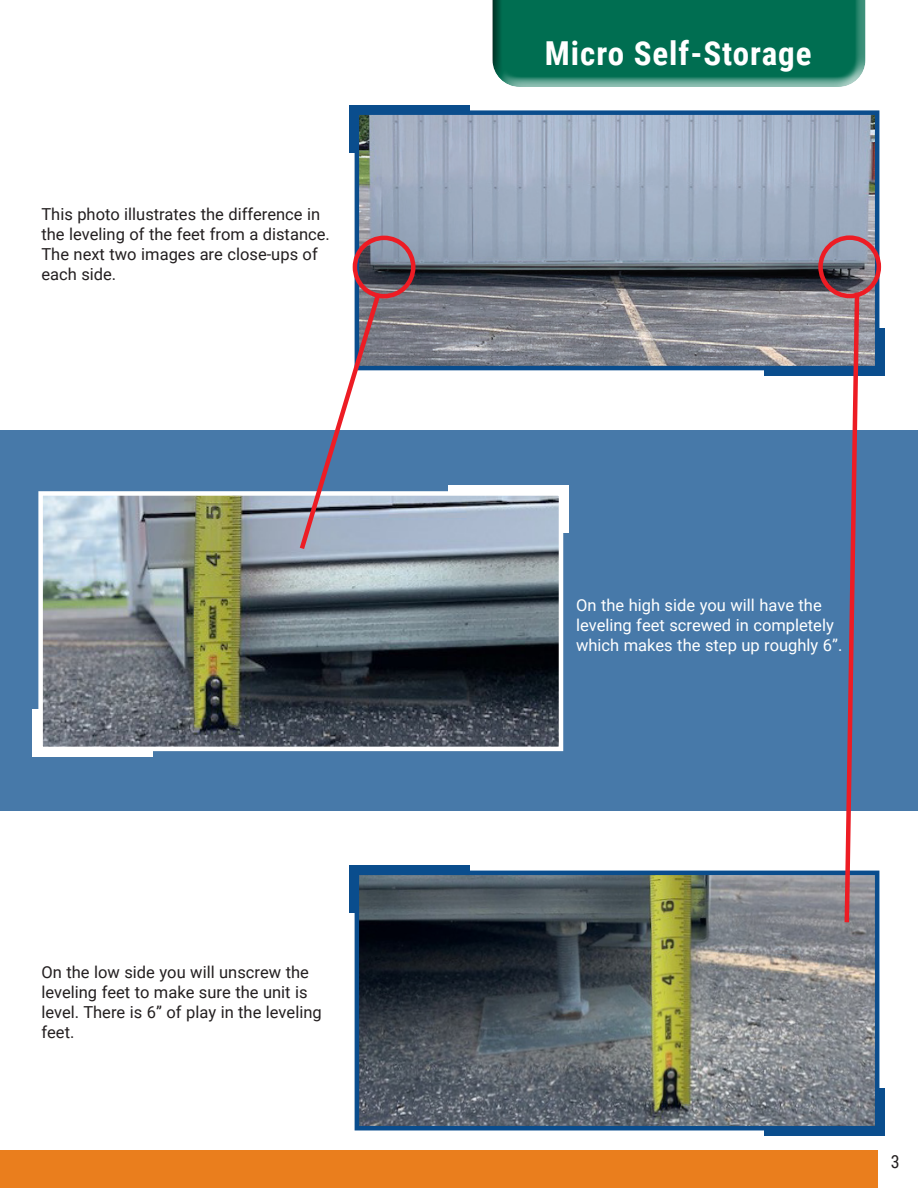
<style>
.page{position:relative;width:918px;height:1188px;background:#fff}
.page>*{position:absolute;margin:0;border:0;box-sizing:border-box;transform-origin:0 0}
.t1{font:700 33px "Roboto Condensed";letter-spacing:.03em;color:#fff}
.t2{font:18px "Roboto Condensed";color:#231f20}
.t3{font:16.5px/19.8px "Roboto";color:#231f20}
.t4{font:16.5px/19.8px "Roboto";color:#fff}
</style>
<div class="page">
<div style="left:0;top:431px;width:918px;height:380px;background:#4779a9"></div>
<div style="left:32px;top:709px;width:121px;height:48px;background:#fff"></div>
<div style="left:448px;top:485px;width:121px;height:48px;background:#fff"></div>
<img style="left:43px;top:496px;width:515px;height:250px">
<div style="left:38px;top:491px;width:525px;height:260px;border:4px solid #fff"></div>
<div style="left:490px;top:0;width:376px;height:90px;background:#fff;opacity:.75"></div>
<div style="left:490px;top:0;width:376px;height:79px;background:#231f20;opacity:.75"></div>
<div style="left:0;top:1151px;width:878px;height:37px;background:#ea7e1d"></div>
<div style="left:349px;top:865px;width:121px;height:48px;background:#0a4d8d"></div>
<div style="left:764px;top:1088px;width:121px;height:48px;background:#0a4d8d"></div>
<img style="left:360px;top:876px;width:514px;height:249px">
<div style="left:355px;top:871px;width:524px;height:259px;border:4px solid #0a4d8d"></div>
<div style="left:349px;top:105px;width:121px;height:48px;background:#0a4d8d"></div>
<div style="left:764px;top:328px;width:121px;height:48px;background:#0a4d8d"></div>
<img style="left:360px;top:115px;width:514px;height:250px">
<div style="left:355px;top:110px;width:524px;height:260px;border:4px solid #0a4d8d"></div>
<div style="left:818px;top:235px;width:63px;height:63px;border:4px solid #ed1c24;border-radius:50%"></div>
<svg style="left:842px;top:288px;width:20px;height:639px"></svg>
<div style="left:353px;top:236px;width:62px;height:62px;border:4px solid #ed1c24;border-radius:50%"></div>
<svg style="left:296px;top:291px;width:87px;height:263px"></svg>
<p class="t3" style="left:41px;top:204px;width:290px">This photo illustrates the difference in the leveling of the feet from a distance.<br>The next two images are close-ups of each side.</p>
<p class="t3" style="left:41px;top:962px;width:269px">On the low side you will unscrew the</p>
<p class="t3" style="left:41px;top:982px;width:282px">leveling feet to make sure the unit is level. There is 6” of play in the leveling feet.</p>
<p class="t1" style="left:545px;top:31px;width:268px">Micro Self-Storage</p>
<p class="t4" style="left:576px;top:595px;width:247px">On the high side you will have the</p>
<p class="t4" style="left:576px;top:614px;width:268px">leveling feet screwed in completely which makes the step up roughly 6”.</p>
<p class="t2" style="left:891px;top:1149px;width:10px">3</p>
</div>
